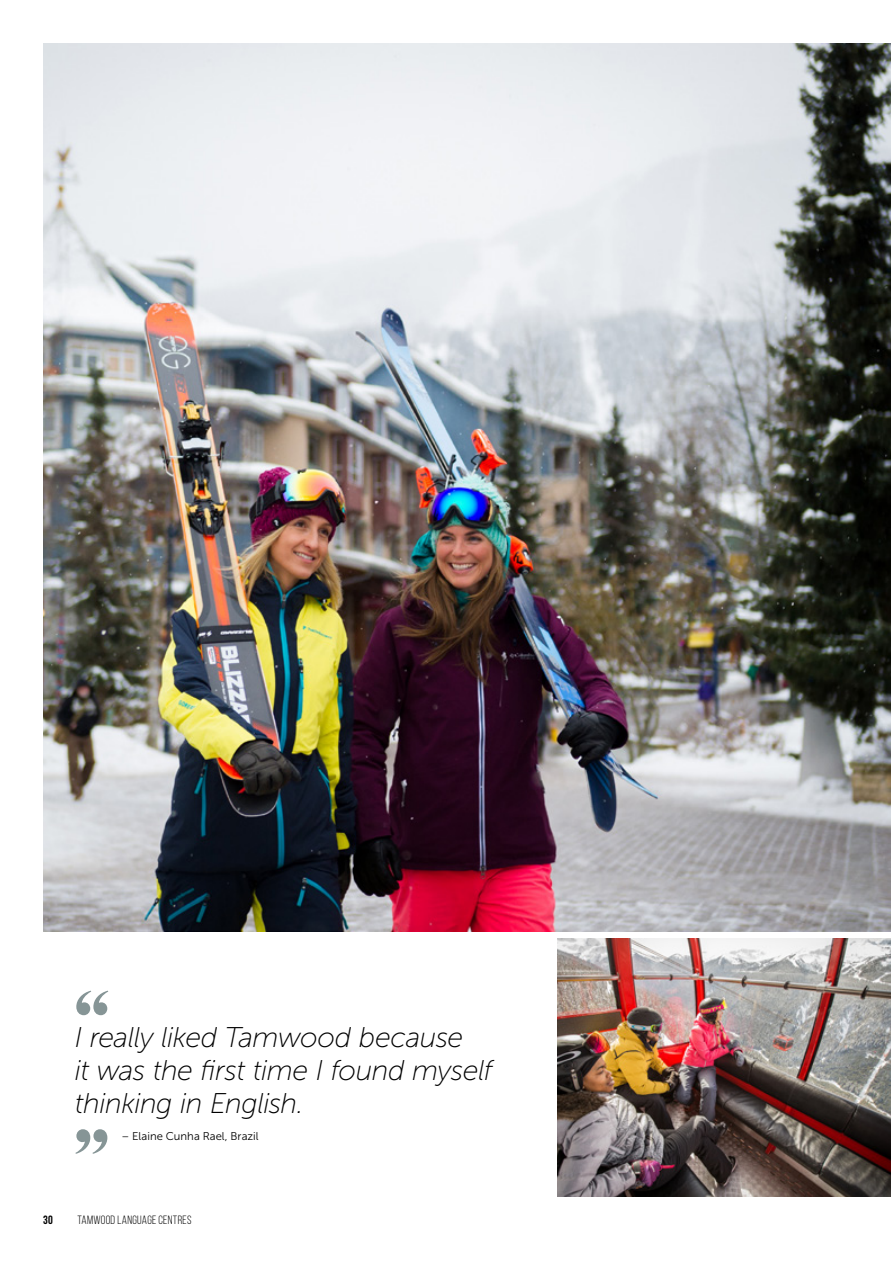
<style>
.page{position:relative;width:891px;height:1264px;background:#fff}
.page>*{position:absolute;margin:0;border:0;box-sizing:border-box;transform-origin:0 0}
.t1{font:900 76.5px "Chronicle Display";color:#869596}
.t2{font:italic 28.5px/33px "Museo Sans 100";letter-spacing:-.02em;color:#000}
.t3{font:12px "Bebas Neue";letter-spacing:.025em;color:#000}
.t4{font:700 12px "Bebas Neue";color:#000}
.t5{font:11.25px "Museo Sans 300";letter-spacing:.005em;color:#000}
</style>
<div class="page">
<img style="left:43px;top:43px;width:848px;height:889px">
<img style="left:557px;top:939px;width:334px;height:257px">
<h1 class="t1" style="left:73px;top:955px;width:39px">“</h1>
<p class="t2" style="left:75px;top:1021px;width:419px">I really liked Tamwood because<br>it was the first time I found myself thinking in English.</p>
<p class="t5" style="left:122px;top:1130px;width:139px">– Elaine Cunha Rael, Brazil</p>
<h1 class="t1" style="left:111px;top:1189px;width:39px;rotate:-180deg">“</h1>
<p class="t4" style="left:43px;top:1213px;width:11px">30</p>
<p class="t3" style="left:77px;top:1213px;width:116px">TAMWOOD LANGUAGE CENTRES</p>
</div>
